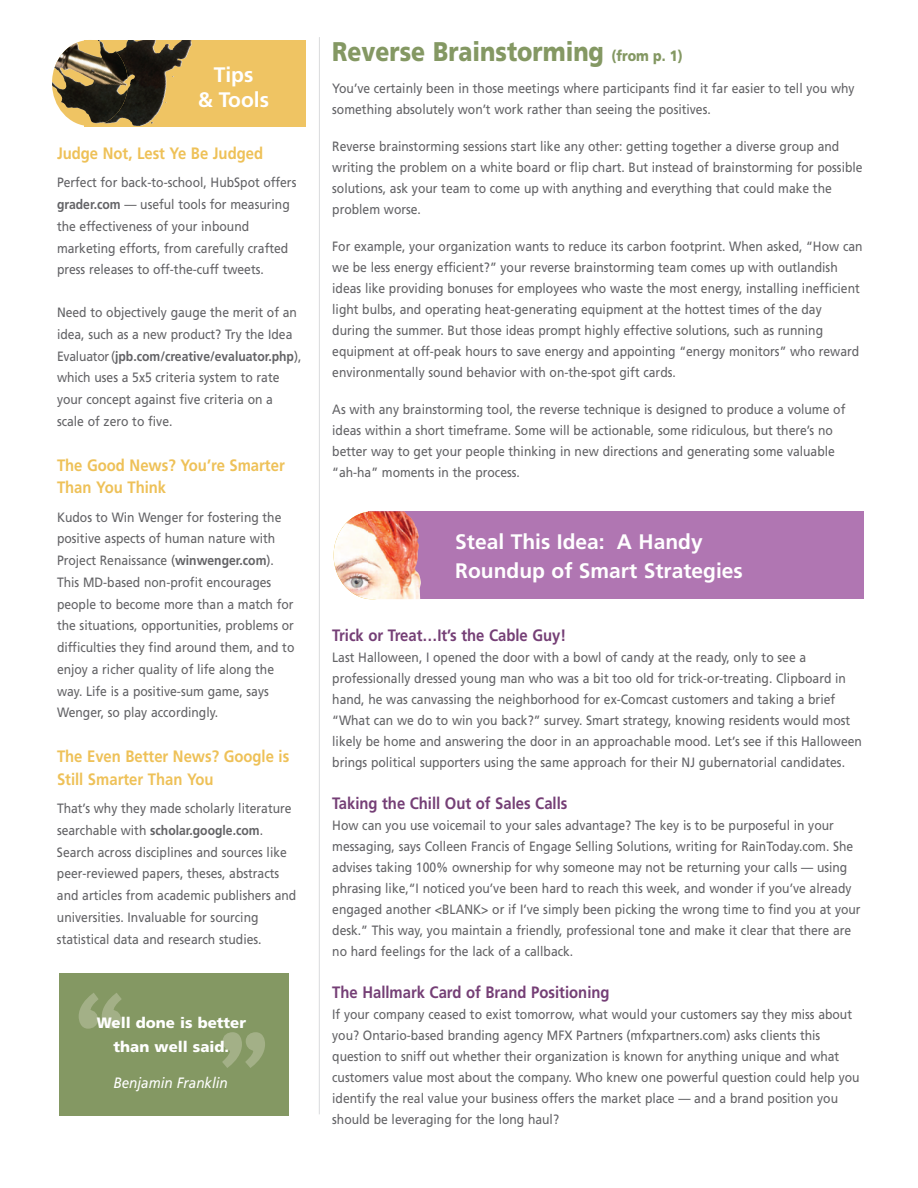
<style>
.page{position:relative;width:918px;height:1188px;background:#fff}
.page>*{position:absolute;margin:0;border:0;box-sizing:border-box;transform-origin:0 0}
.t1{font:150px "Claritan";color:#a3b087}
.t2{font:900 27px "Frutiger";color:#849863;scale:.85 1}
.t3{font:700 21px/25.2px "Frutiger";color:#fff;text-align:center}
.t4{font:700 16.5px/22.5px "Frutiger";color:#eec158;scale:.9 1}
.t5{font:700 16.5px "Frutiger";color:#753f76;scale:.9 1}
.t6{font:900 15px/24px "Frutiger";color:#fff;text-align:center}
.t7{font:italic 15px "Frutiger";color:#fff;scale:.9 1}
.t8{font:13.5px/21px "Frutiger";color:#636366;scale:.9 1}
.s1{font-weight:700}
.s2{font-size:15px}
</style>
<div class="page">
<div style="left:59px;top:973px;width:230px;height:143px;background:#849863"></div>
<hr style="left:319px;top:37px;width:1px;height:1077px;background:#dadbdd">
<div style="left:84px;top:40px;width:222px;height:86px;background:#efc463"></div>
<img style="left:98px;top:40px;width:94px;height:86px">
<img style="left:52px;top:41px;width:76px;height:82px">
<img style="left:334px;top:511px;width:34px;height:88px">
<div style="left:368px;top:511px;width:495px;height:88px;background:#b076b2"></div>
<img style="left:368px;top:511px;width:53px;height:88px">
<h3 class="t3" style="left:198px;top:63px;width:73px">Tips<br>&amp; Tools</h3>
<p class="t4" style="left:57px;top:144px;width:231px">Judge Not, Lest Ye Be Judged</p>
<p class="t8" style="left:57px;top:173px;width:268px;line-height:21.8px">Perfect for back-to-school, HubSpot offers <span class="s1">grader.com</span> — useful tools for measuring the effectiveness of your inbound marketing efforts, from carefully crafted press releases to off-the-cuff tweets.</p>
<p class="t8" style="left:57px;top:303px;width:273px;line-height:21.8px">Need to objectively gauge the merit of an idea, such as a new product? Try the Idea Evaluator(<span class="s1">jpb.com/creative/evaluator.php</span>), which uses a 5x5 criteria system to rate your concept against five criteria on a scale of zero to five.</p>
<p class="t4" style="left:57px;top:455px;width:255px">The Good News? You’re Smarter<br>Than You Think</p>
<p class="t8" style="left:57px;top:507px;width:265px;line-height:21.8px">Kudos to Win Wenger for fostering the positive aspects of human nature with Project Renaissance (<span class="s1">winwenger.com</span>).<br>This MD-based non-profit encourages people to become more than a match for the situations, opportunities, problems or difficulties they find around them, and to enjoy a richer quality of life along the way. Life is a positive-sum game, says Wenger, so play accordingly.</p>
<p class="t4" style="left:57px;top:747px;width:260px">The Even Better News? Google is<br>Still Smarter Than You</p>
<p class="t8" style="left:57px;top:799px;width:267px;line-height:21.8px">That’s why they made scholarly literature searchable with <span class="s1">scholar.google.com</span>.<br>Search across disciplines and sources like peer-reviewed papers, theses, abstracts and articles from academic publishers and universities. Invaluable for sourcing statistical data and research studies.</p>
<h1 class="t1" style="left:71px;top:996px;width:53px">“</h1>
<p class="t6" style="left:97px;top:1012px;width:151px">Well done is better than well said.</p>
<p class="t7" style="left:113px;top:1077px;width:129px">Benjamin Franklin</p>
<h1 class="t1" style="left:215px;top:1034px;width:53px">”</h1>
<h2 class="t2" style="left:332px;top:41px;width:414px">Reverse Brainstorming <span class="s2">(from p. 1)</span></h2>
<p class="t8" style="left:332px;top:79px;width:582px">You’ve certainly been in those meetings where participants find it far easier to tell you why something absolutely won’t work rather than seeing the positives.</p>
<p class="t8" style="left:332px;top:137px;width:591px">Reverse brainstorming sessions start like any other: getting together a diverse group and writing the problem on a white board or flip chart. But instead of brainstorming for possible solutions, ask your team to come up with anything and everything that could make the problem worse.</p>
<p class="t8" style="left:332px;top:237px;width:591px">For example, your organization wants to reduce its carbon footprint. When asked, “How can we be less energy efficient?” your reverse brainstorming team comes up with outlandish ideas like providing bonuses for employees who waste the most energy, installing inefficient light bulbs, and operating heat-generating equipment at the hottest times of the day during the summer. But those ideas prompt highly effective solutions, such as running equipment at off-peak hours to save energy and appointing “energy monitors” who reward environmentally sound behavior with on-the-spot gift cards.</p>
<p class="t8" style="left:332px;top:400px;width:572px">As with any brainstorming tool, the reverse technique is designed to produce a volume of ideas within a short timeframe. Some will be actionable, some ridiculous, but there’s no better way to get your people thinking in new directions and generating some valuable “ah-ha” moments in the process.</p>
<h3 class="t3" style="left:455px;top:529px;width:289px;line-height:28.5px;text-align:left">Steal This Idea: A Handy<br>Roundup of Smart Strategies</h3>
<p class="t5" style="left:332px;top:628px;width:262px">Trick or Treat…It’s the Cable Guy!</p>
<p class="t8" style="left:332px;top:648px;width:590px">Last Halloween, I opened the door with a bowl of candy at the ready, only to see a professionally dressed young man who was a bit too old for trick-or-treating. Clipboard in hand, he was canvassing the neighborhood for ex-Comcast customers and taking a brief “What can we do to win you back?” survey. Smart strategy, knowing residents would most likely be home and answering the door in an approachable mood. Let’s see if this Halloween brings political supporters using the same approach for their NJ gubernatorial candidates.</p>
<p class="t5" style="left:332px;top:796px;width:263px">Taking the Chill Out of Sales Calls</p>
<p class="t8" style="left:332px;top:816px;width:589px">How can you use voicemail to your sales advantage? The key is to be purposeful in your messaging, says Colleen Francis of Engage Selling Solutions, writing for RainToday.com. She advises taking 100% ownership for why someone may not be returning your calls — using phrasing like,“I noticed you’ve been hard to reach this week, and wonder if you’ve already engaged another &lt;BLANK&gt; or if I’ve simply been picking the wrong time to find you at your desk.” This way, you maintain a friendly, professional tone and make it clear that there are no hard feelings for the lack of a callback.</p>
<p class="t5" style="left:332px;top:985px;width:310px">The Hallmark Card of Brand Positioning</p>
<p class="t8" style="left:332px;top:1005px;width:587px">If your company ceased to exist tomorrow, what would your customers say they miss about you? Ontario-based branding agency MFX Partners (mfxpartners.com) asks clients this question to sniff out whether their organization is known for anything unique and what customers value most about the company. Who knew one powerful question could help you identify the real value your business offers the market place — and a brand position you should be leveraging for the long haul?</p>
</div>
